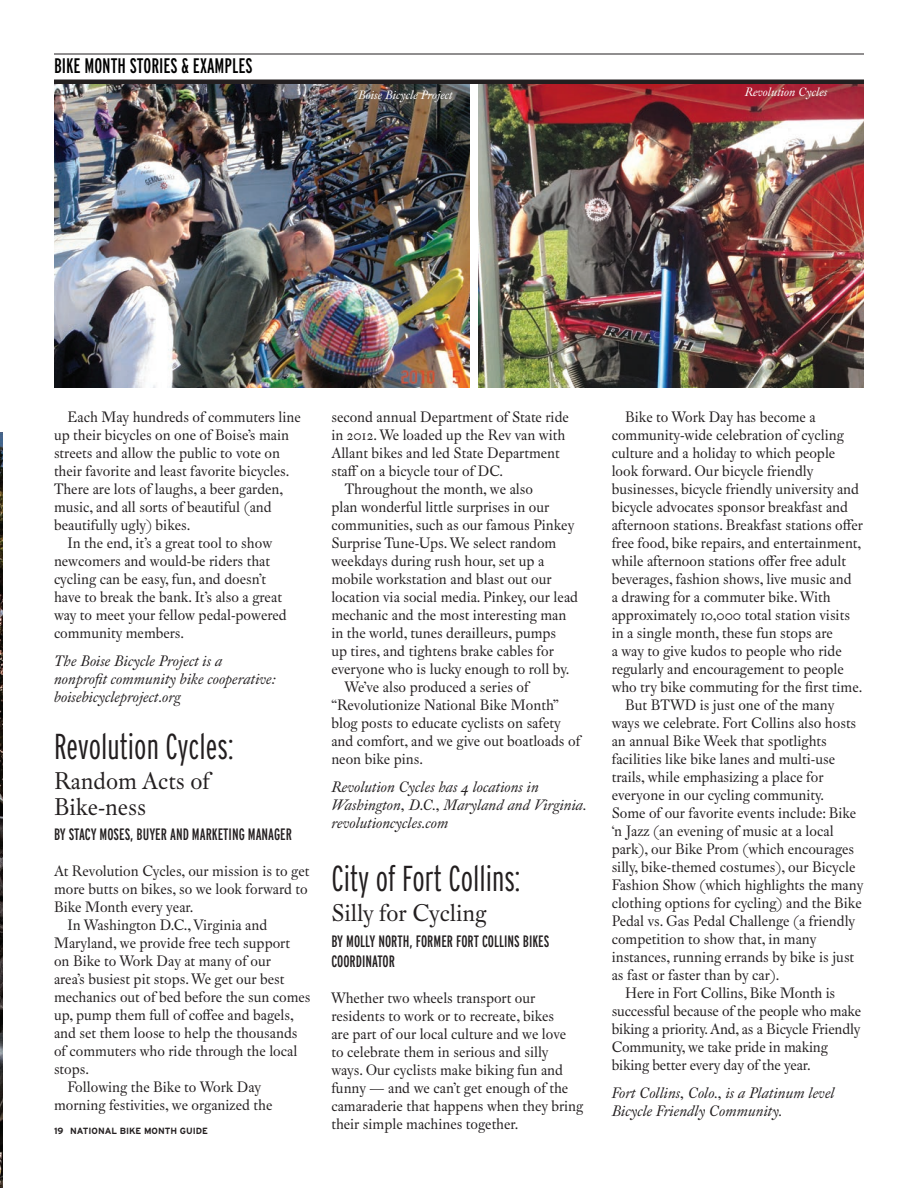
<style>
.page{position:relative;width:918px;height:1188px;background:#fff}
.page>*{position:absolute;margin:0;border:0;box-sizing:border-box;transform-origin:0 0}
.t1{font:300 extra-condensed 36px "Interstate";color:#231f20}
.t2{font:24px "Fleischman BT Pro";color:#231f20}
.t3{font:extra-condensed 21px "Interstate";color:#000}
.t4{font:700 extra-condensed 18px "Interstate";color:#231f20}
.t5{font:extra-condensed 16.5px "Interstate";color:#231f20}
.t6{font:15px/18px "Fleischman BT Pro";color:#231f20}
.t7{font:italic 15px/18px "Fleischman BT Pro";color:#231f20}
.BODY{font:italic 12px "Fleischman BT Pro";color:#fff}
.t8{font:700 9px "Interstate";color:#231f20}
</style>
<div class="page">
<hr style="left:54px;top:54px;width:810px;height:1px;background:#231f20">
<hr style="left:54px;top:80px;width:810px;height:4px;background:#231f20">
<img style="left:0;top:433px;width:2px;height:755px">
<img style="left:54px;top:84px;width:415px;height:304px">
<img style="left:478px;top:84px;width:386px;height:304px">
<p class="t3" style="left:54px;top:54px;width:200px">BIKE MONTH STORIES &amp; EXAMPLES</p>
<p class="t4" style="left:54px;top:57px;width:213px">GETTING STARTED: KEY STEPS TO SUCCESS</p>
<p class="BODY" style="left:358px;top:87px;width:96px">Boise Bicycle Project</p>
<p class="BODY" style="left:745px;top:85px;width:84px">Revolution Cycles</p>
<p class="t6" style="left:54px;top:408px;width:248px;text-indent:14px">Each May hundreds of commuters line up their bicycles on one of Boise’s main streets and allow the public to vote on their favorite and least favorite bicycles.<br>There are lots of laughs, a beer garden, music, and all sorts of beautiful (and beautifully ugly) bikes.</p>
<p class="t6" style="left:54px;top:534px;width:234px;text-indent:14px">In the end, it’s a great tool to show newcomers and would-be riders that cycling can be easy, fun, and doesn’t have to break the bank. It’s also a great way to meet your fellow pedal-powered community members.</p>
<p class="t7" style="left:54px;top:652px;width:224px">The Boise Bicycle Project is a nonprofit community bike cooperative: boisebicycleproject.org</p>
<p class="t1" style="left:54px;top:725px;width:181px">Revolution Cycles:</p>
<p class="t2" style="left:54px;top:766px;width:157px">Random Acts of</p>
<p class="t2" style="left:54px;top:792px;width:94px">Bike-ness</p>
<p class="t5" style="left:54px;top:826px;width:239px">BY STACY MOSES, BUYER AND MARKETING MANAGER</p>
<p class="t6" style="left:54px;top:862px;width:257px;text-align:justify">At Revolution Cycles, our mission is to get more butts on bikes, so we look forward to Bike Month every year.</p>
<p class="t6" style="left:54px;top:916px;width:258px;text-indent:14px">In Washington D.C., Virginia and Maryland, we provide free tech support<br>on Bike to Work Day at many of our<br>area’s busiest pit stops. We get our best mechanics out of bed before the sun comes up, pump them full of coffee and bagels, and set them loose to help the thousands of commuters who ride through the local stops.</p>
<p class="t6" style="left:54px;top:1078px;width:220px;text-align:center">Following the Bike to Work Day morning festivities, we organized the</p>
<p class="t8" style="left:54px;top:1125px;width:156px">19 NATIONAL BIKE MONTH GUIDE</p>
<p class="t6" style="left:331px;top:408px;width:239px">second annual Department of State ride in 2012. We loaded up the Rev van with Allant bikes and led State Department staff on a bicycle tour of DC.</p>
<p class="t6" style="left:331px;top:480px;width:248px;text-indent:14px">Throughout the month, we also<br>plan wonderful little surprises in our communities, such as our famous Pinkey Surprise Tune-Ups. We select random weekdays during rush hour, set up a mobile workstation and blast out our location via social media. Pinkey, our lead mechanic and the most interesting man in the world, tunes derailleurs, pumps<br>up tires, and tightens brake cables for everyone who is lucky enough to roll by.</p>
<p class="t6" style="left:331px;top:678px;width:250px;text-indent:14px">We’ve also produced a series of “Revolutionize National Bike Month” blog posts to educate cyclists on safety and comfort, and we give out boatloads of neon bike pins.</p>
<p class="t7" style="left:331px;top:778px;width:257px">Revolution Cycles has 4 locations in<br>Washington, D.C., Maryland and Virginia. revolutioncycles.com</p>
<p class="t1" style="left:331px;top:857px;width:190px">City of Fort Collins:</p>
<p class="t2" style="left:331px;top:898px;width:157px">Silly for Cycling</p>
<p class="t5" style="left:331px;top:932px;width:219px">BY MOLLY NORTH, FORMER FORT COLLINS BIKES</p>
<p class="t5" style="left:331px;top:952px;width:65px">COORDINATOR</p>
<p class="t6" style="left:331px;top:989px;width:253px">Whether two wheels transport our residents to work or to recreate, bikes<br>are part of our local culture and we love<br>to celebrate them in serious and silly ways. Our cyclists make biking fun and funny — and we can’t get enough of the camaraderie that happens when they bring their simple machines together.</p>
<p class="t6" style="left:612px;top:408px;width:253px;text-indent:14px">Bike to Work Day has become a community-wide celebration of cycling culture and a holiday to which people look forward. Our bicycle friendly businesses, bicycle friendly university and bicycle advocates sponsor breakfast and afternoon stations. Breakfast stations offer free food, bike repairs, and entertainment, while afternoon stations offer free adult beverages, fashion shows, live music and<br>a drawing for a commuter bike. With approximately 10,000 total station visits in a single month, these fun stops are<br>a way to give kudos to people who ride regularly and encouragement to people who try bike commuting for the first time.</p>
<p class="t6" style="left:612px;top:696px;width:253px;text-indent:14px">But BTWD is just one of the many ways we celebrate. Fort Collins also hosts an annual Bike Week that spotlights facilities like bike lanes and multi-use trails, while emphasizing a place for everyone in our cycling community.<br>Some of our favorite events include: Bike ‘n Jazz (an evening of music at a local park), our Bike Prom (which encourages silly, bike-themed costumes), our Bicycle Fashion Show (which highlights the many clothing options for cycling) and the Bike Pedal vs. Gas Pedal Challenge (a friendly competition to show that, in many instances, running errands by bike is just as fast or faster than by car).</p>
<p class="t6" style="left:612px;top:984px;width:251px;text-indent:14px">Here in Fort Collins, Bike Month is successful because of the people who make biking a priority. And, as a Bicycle Friendly Community, we take pride in making biking better every day of the year.</p>
<p class="t7" style="left:612px;top:1084px;width:225px">Fort Collins, Colo., is a Platinum level<br>Bicycle Friendly Community.</p>
</div>
